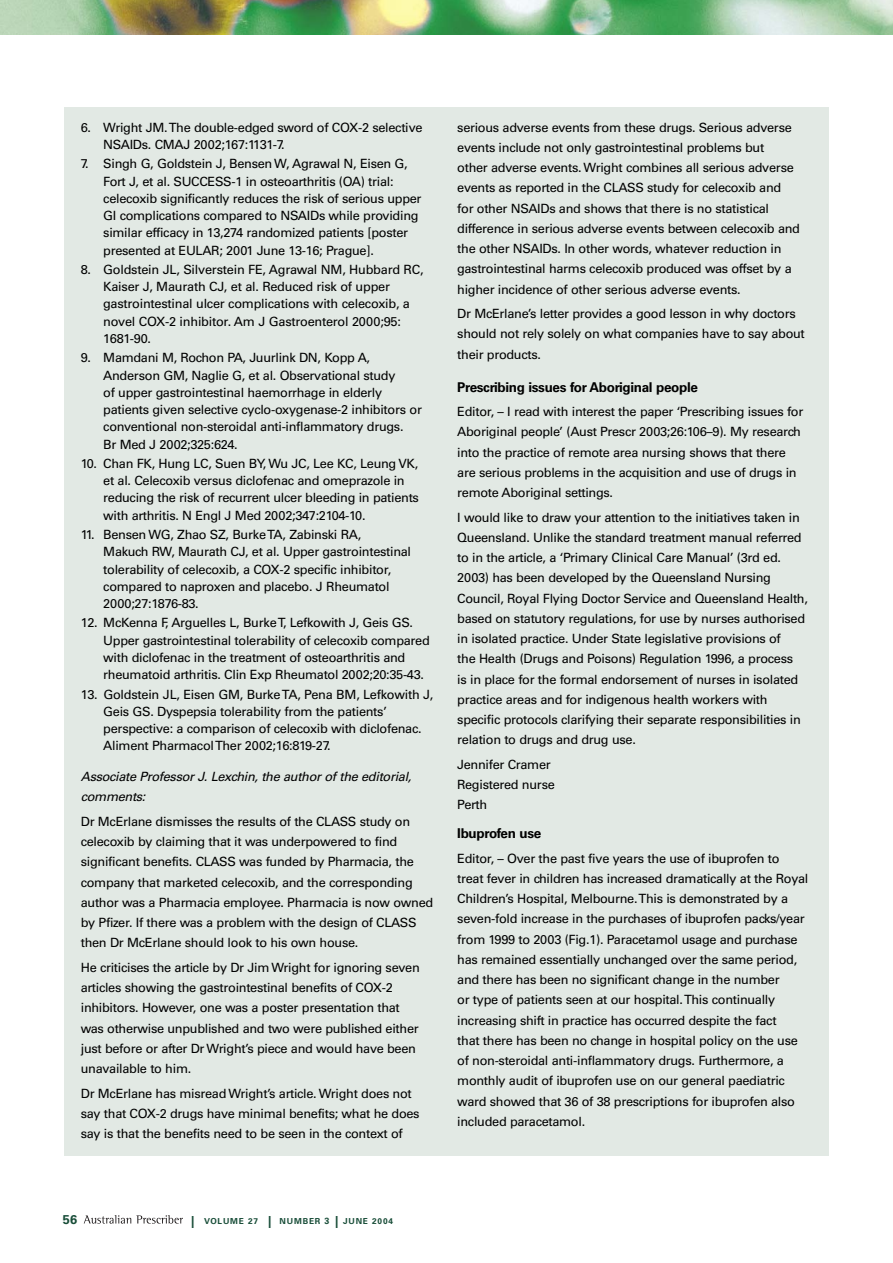
<style>
.page{position:relative;width:893px;height:1263px;background:#fff}
.page>*{position:absolute;margin:0;border:0;box-sizing:border-box;transform-origin:0 0}
.t1{font:700 13.5px "Univers LT";letter-spacing:-.025em;color:#000}
.t2{font:12.75px/20.2px "Univers LT";letter-spacing:-.025em;color:#000}
.t3{font:italic 12.75px/20.2px "Univers LT";letter-spacing:-.025em;color:#000}
.t4{font:700 12.75px "Univers LT";color:#184d38}
.t5{font:700 8.25px "Univers LT";letter-spacing:.1em;color:#184d38}
.s1{font-size:12px}
.s2{font-size:9px}
</style>
<div class="page">
<svg style="left:84px;top:1215px;width:99px;height:9px"></svg>
<div style="left:64px;top:107px;width:764px;height:1049px;background:#e2e9e4"></div>
<img style="left:0;top:0;width:892px;height:34px">
<p class="t2" style="left:103px;top:120px;width:321px;line-height:17.2px;text-indent:-22px">6. Wright JM. The double-edged sword of COX-2 selective<br>NSAIDs. CMAJ 2002;167:1131-7.</p>
<p class="t2" style="left:103px;top:157px;width:320px;line-height:17.2px;text-indent:-22px">7. Singh G, Goldstein J, Bensen W, Agrawal N, Eisen G, Fort J, et al. SUCCESS-1 in osteoarthritis (OA) trial: celecoxib significantly reduces the risk of serious upper GI complications compared to NSAIDs while providing similar efficacy in 13,274 randomized patients [poster presented at EULAR; 2001 June 13-16; Prague].</p>
<p class="t2" style="left:103px;top:262px;width:322px;line-height:17.2px;text-indent:-22px">8. Goldstein JL, Silverstein FE, Agrawal NM, Hubbard RC, Kaiser J, Maurath CJ, et al. Reduced risk of upper gastrointestinal ulcer complications with celecoxib, a novel COX-2 inhibitor. Am J Gastroenterol 2000;95:<br>1681-90.</p>
<p class="t2" style="left:103px;top:351px;width:320px;line-height:17.2px;text-indent:-22px">9. Mamdani M, Rochon PA, Juurlink DN, Kopp A, Anderson GM, Naglie G, et al. Observational study<br>of upper gastrointestinal haemorrhage in elderly patients given selective cyclo-oxygenase-2 inhibitors or conventional non-steroidal anti-inflammatory drugs.<br>Br Med J 2002;325:624.</p>
<p class="t2" style="left:103px;top:456px;width:317px;line-height:17.2px;text-indent:-22px">10. Chan FK, Hung LC, Suen BY, Wu JC, Lee KC, Leung VK, et al. Celecoxib versus diclofenac and omeprazole in reducing the risk of recurrent ulcer bleeding in patients with arthritis. N Engl J Med 2002;347:2104-10.</p>
<p class="t2" style="left:103px;top:527px;width:309px;line-height:17.2px;text-indent:-22px">11. Bensen WG, Zhao SZ, Burke TA, Zabinski RA,<br>Makuch RW, Maurath CJ, et al. Upper gastrointestinal tolerability of celecoxib, a COX-2 specific inhibitor, compared to naproxen and placebo. J Rheumatol 2000;27:1876-83.</p>
<p class="t2" style="left:103px;top:616px;width:328px;line-height:17.2px;text-indent:-22px">12. McKenna F, Arguelles L, Burke T, Lefkowith J, Geis GS.<br>Upper gastrointestinal tolerability of celecoxib compared with diclofenac in the treatment of osteoarthritis and rheumatoid arthritis. Clin Exp Rheumatol 2002;20:35-43.</p>
<p class="t2" style="left:103px;top:687px;width:331px;line-height:17.2px;text-indent:-22px">13. Goldstein JL, Eisen GM, Burke TA, Pena BM, Lefkowith J, Geis GS. Dyspepsia tolerability from the patients’ perspective: a comparison of celecoxib with diclofenac.<br>Aliment Pharmacol Ther 2002;16:819-27.</p>
<p class="t3" style="left:81px;top:768px;width:332px">Associate Professor J. Lexchin, the author of the editorial, comments:</p>
<p class="t2" style="left:81px;top:813px;width:354px">Dr McErlane dismisses the results of the CLASS study on celecoxib by claiming that it was underpowered to find significant benefits. CLASS was funded by Pharmacia, the company that marketed celecoxib, and the corresponding author was a Pharmacia employee. Pharmacia is now owned by Pfizer. If there was a problem with the design of CLASS then Dr McErlane should look to his own house.</p>
<p class="t2" style="left:81px;top:959px;width:340px">He criticises the article by Dr Jim Wright for ignoring seven articles showing the gastrointestinal benefits of COX-2 inhibitors. However, one was a poster presentation that was otherwise unpublished and two were published either just before or after Dr Wright’s piece and would have been unavailable to him.</p>
<p class="t2" style="left:81px;top:1084px;width:340px">Dr McErlane has misread Wright’s article. Wright does not say that COX-2 drugs have minimal benefits; what he does say is that the benefits need to be seen in the context of</p>
<p class="t2" style="left:457px;top:118px;width:344px">serious adverse events from these drugs. Serious adverse events include not only gastrointestinal problems but<br>other adverse events. Wright combines all serious adverse events as reported in the CLASS study for celecoxib and for other NSAIDs and shows that there is no statistical difference in serious adverse events between celecoxib and the other NSAIDs. In other words, whatever reduction in gastrointestinal harms celecoxib produced was offset by a higher incidence of other serious adverse events.</p>
<p class="t2" style="left:457px;top:305px;width:349px">Dr McErlane’s letter provides a good lesson in why doctors should not rely solely on what companies have to say about their products.</p>
<p class="t1" style="left:457px;top:382px;width:242px">Prescribing issues for Aboriginal people</p>
<p class="t2" style="left:457px;top:403px;width:347px">Editor, – I read with interest the paper ‘Prescribing issues for Aboriginal people’ (Aust Prescr 2003;26:106–9). My research into the practice of remote area nursing shows that there are serious problems in the acquisition and use of drugs in remote Aboriginal settings.</p>
<p class="t2" style="left:457px;top:509px;width:352px">I would like to draw your attention to the initiatives taken in Queensland. Unlike the standard treatment manual referred to in the article, a ‘Primary Clinical Care Manual’ (3rd ed.<br>2003) has been developed by the Queensland Nursing Council, Royal Flying Doctor Service and Queensland Health, based on statutory regulations, for use by nurses authorised in isolated practice. Under State legislative provisions of<br>the Health (Drugs and Poisons) Regulation 1996, a process<br>is in place for the formal endorsement of nurses in isolated practice areas and for indigenous health workers with specific protocols clarifying their separate responsibilities in relation to drugs and drug use.</p>
<p class="t2" style="left:457px;top:756px;width:99px">Jennifer Cramer<br>Registered nurse<br>Perth</p>
<p class="t1" style="left:457px;top:829px;width:85px">Ibuprofen use</p>
<p class="t2" style="left:457px;top:850px;width:352px">Editor, – Over the past five years the use of ibuprofen to treat fever in children has increased dramatically at the Royal Children’s Hospital, Melbourne. This is demonstrated by a seven-fold increase in the purchases of ibuprofen packs/year from 1999 to 2003 (Fig.1). Paracetamol usage and purchase has remained essentially unchanged over the same period, and there has been no significant change in the number<br>or type of patients seen at our hospital. This continually increasing shift in practice has occurred despite the fact<br>that there has been no change in hospital policy on the use of non-steroidal anti-inflammatory drugs. Furthermore, a monthly audit of ibuprofen use on our general paediatric ward showed that 36 of 38 prescriptions for ibuprofen also included paracetamol.</p>
<p class="t4" style="left:63px;top:1215px;width:16px">56</p>
<p class="t5" style="left:191px;top:1218px;width:204px"><span class="s1">|</span> VOLUME 27 <span class="s1">|</span> NUMBER <span class="s2">3</span> <span class="s1">|</span> JUNE 2004</p>
</div>
